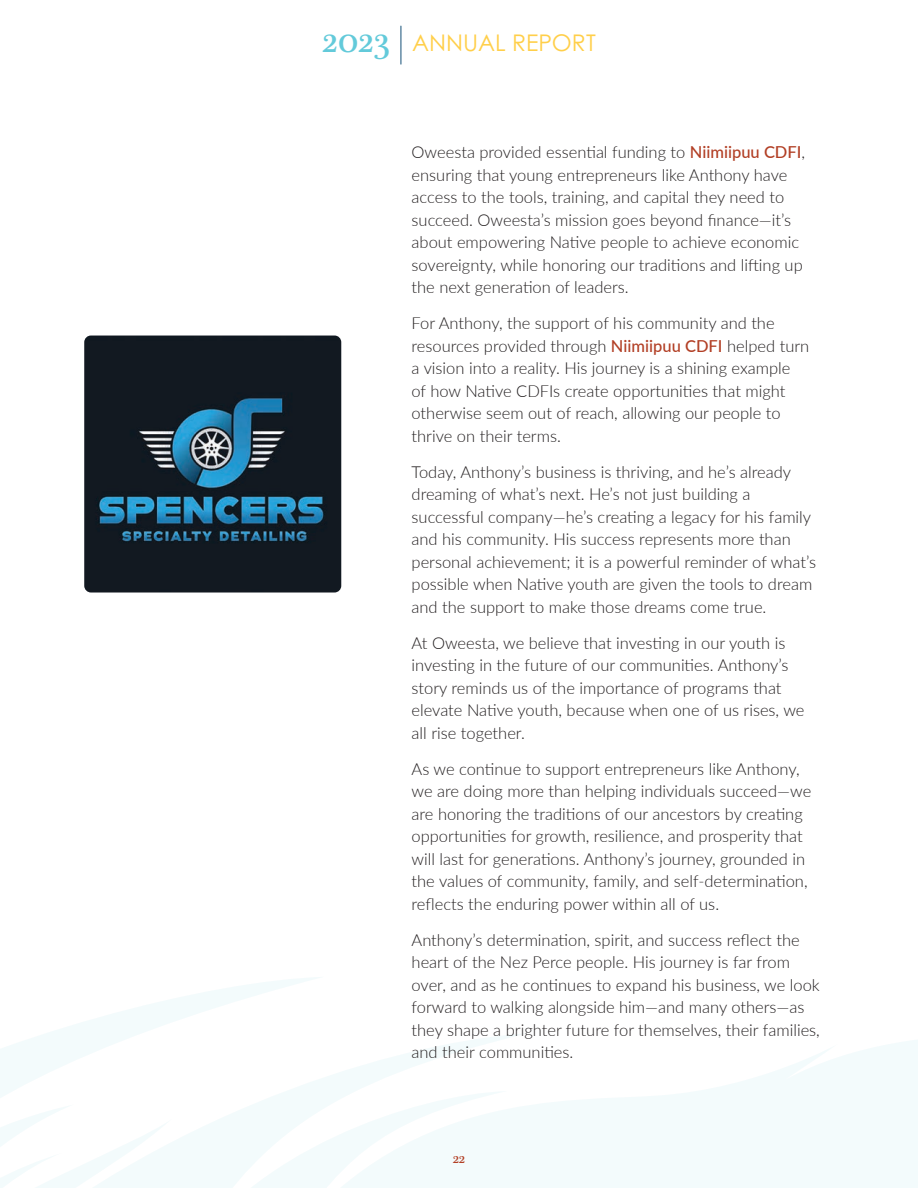
<style>
.page{position:relative;width:918px;height:1188px;background:#fff}
.page>*{position:absolute;margin:0;border:0;box-sizing:border-box;transform-origin:0 0}
.t1{font:22.95px "Century Gothic Pro";color:#ffcf4a}
.Body_Copy{font:300 16.5px/22.5px "Lato";color:#231f20}
.t2{font:15px "Plantagenet Cherokee";color:#b23f25}
.s1{font-family:"Plantagenet Cherokee";font-size:37.65px;color:#63cada}
.s2{font-weight:500;color:#b23f25}
</style>
<div class="page">
<svg style="left:0;top:977px;width:918px;height:211px"></svg>
<hr style="left:400px;top:26px;width:1px;height:38px;background:#1e587d">
<img style="left:84px;top:335px;width:257px;height:258px">
<h1 class="t1" style="left:322px;top:29px;width:275px"><span class="s1">2023</span> ANNUAL REPORT</h1>
<p class="Body_Copy" style="left:412px;top:140px;width:395px">Oweesta provided essential funding to <span class="s2">Niimiipuu CDFI</span>, ensuring that young entrepreneurs like Anthony have access to the tools, training, and capital they need to succeed. Oweesta’s mission goes beyond finance—it’s about empowering Native people to achieve economic sovereignty, while honoring our traditions and lifting up the next generation of leaders.</p>
<p class="Body_Copy" style="left:412px;top:311px;width:399px">For Anthony, the support of his community and the resources provided through <span class="s2">Niimiipuu CDFI</span> helped turn a vision into a reality. His journey is a shining example of how Native CDFIs create opportunities that might otherwise seem out of reach, allowing our people to thrive on their terms.</p>
<p class="Body_Copy" style="left:412px;top:460px;width:406px">Today, Anthony’s business is thriving, and he’s already dreaming of what’s next. He’s not just building a successful company—he’s creating a legacy for his family and his community. His success represents more than personal achievement; it is a powerful reminder of what’s possible when Native youth are given the tools to dream and the support to make those dreams come true.</p>
<p class="Body_Copy" style="left:412px;top:631px;width:394px">At Oweesta, we believe that investing in our youth is investing in the future of our communities. Anthony’s story reminds us of the importance of programs that elevate Native youth, because when one of us rises, we all rise together.</p>
<p class="Body_Copy" style="left:412px;top:757px;width:401px">As we continue to support entrepreneurs like Anthony, we are doing more than helping individuals succeed—we are honoring the traditions of our ancestors by creating opportunities for growth, resilience, and prosperity that will last for generations. Anthony’s journey, grounded in the values of community, family, and self-determination, reflects the enduring power within all of us.</p>
<p class="Body_Copy" style="left:412px;top:928px;width:410px">Anthony’s determination, spirit, and success reflect the heart of the Nez Perce people. His journey is far from over, and as he continues to expand his business, we look forward to walking alongside him—and many others—as they shape a brighter future for themselves, their families, and their communities.</p>
<p class="t2" style="left:453px;top:1149px;width:14px">22</p>
</div>
